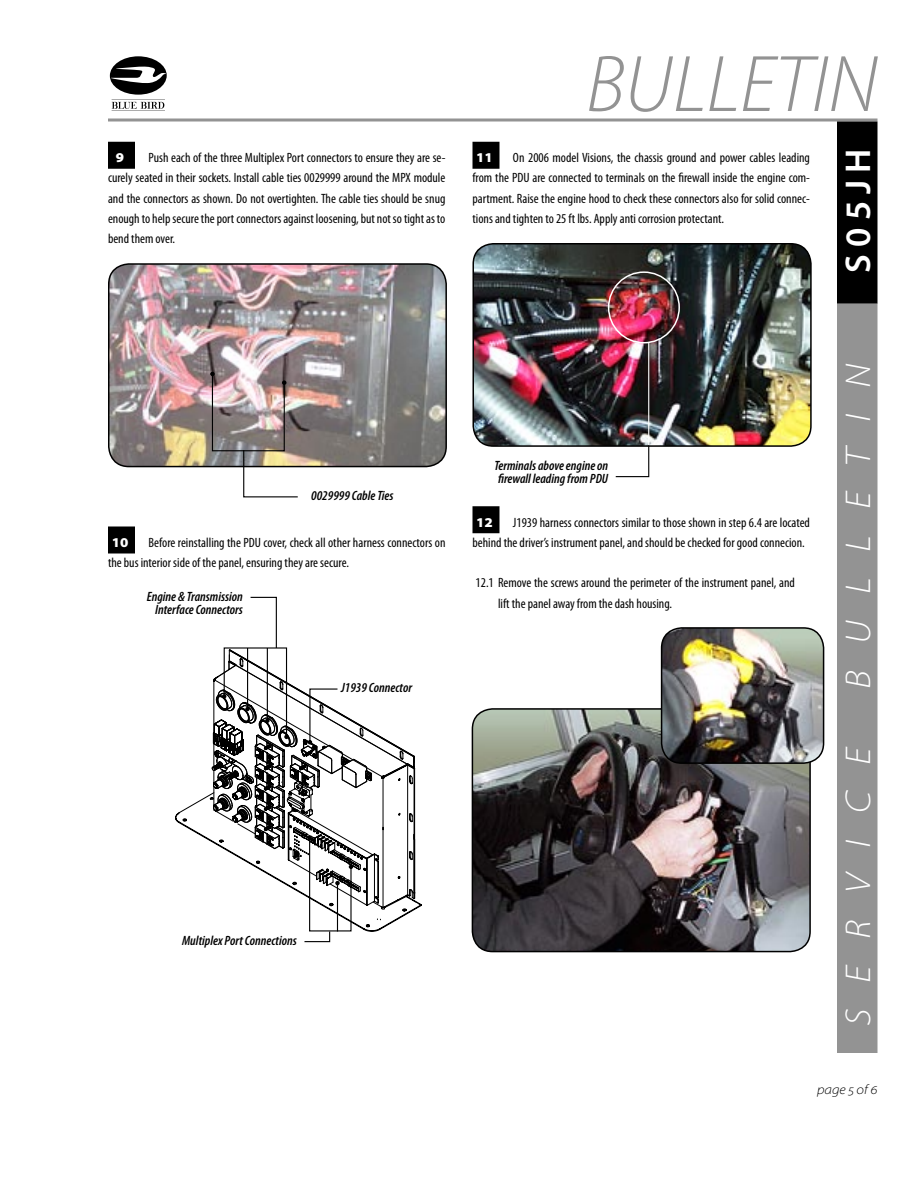
<style>
.page{position:relative;width:918px;height:1188px;background:#fff}
.page>*{position:absolute;margin:0;border:0;box-sizing:border-box;transform-origin:0 0}
.t1{font:italic 300 81px "Myriad Pro";color:#939393}
.t2{font:italic 300 semi-expanded 36px "Myriad Pro";letter-spacing:.73em;color:#fff}
.t3{font:600 36px "Myriad Pro";letter-spacing:.2em;color:#fff}
.Procedure_Step_First{font:condensed 13.5px/20.2px "Myriad Pro";color:#000;text-align:justify}
.Caption_FirstLine{font:italic 600 condensed 13.5px/13.5px "Myriad Pro";color:#000;text-align:right}
.Body_Numbered{font:condensed 13.5px/20.2px "Myriad Pro";color:#000}
.t4{font:italic 300 semi-expanded 13.5px "Myriad Pro";color:#000}
.Procedure_Step_First-2{font:900 semi-expanded 13.5px "Myriad Pro";color:#fff}
</style>
<div class="page">
<svg style="left:108px;top:118px;width:770px;height:4px;background:#acacac"></svg>
<div style="left:837px;top:122px;width:41px;height:182px;background:#000"></div>
<div style="left:837px;top:304px;width:41px;height:749px;background:#939393"></div>
<svg style="left:110px;top:56px;width:57px;height:55px"></svg>
<div style="left:108px;top:142px;width:27px;height:27px;background:#000"></div>
<div style="left:108px;top:526px;width:27px;height:28px;background:#000"></div>
<div style="left:472px;top:142px;width:28px;height:27px;background:#000"></div>
<svg style="left:175px;top:767px;width:247px;height:143px"></svg>
<svg style="left:212px;top:596px;width:203px;height:347px"></svg>
<div style="left:472px;top:506px;width:27px;height:27px;background:#000"></div>
<img style="left:472px;top:243px;width:340px;height:203px">
<hr style="left:648px;top:343px;width:1px;height:102px;background:#fff">
<div style="left:608px;top:271px;width:72px;height:73px;border:2px solid #fff;border-radius:50%"></div>
<svg style="left:615px;top:444px;width:35px;height:34px"></svg>
<svg style="left:471px;top:708px;width:340px;height:244px;background:#5b5758"></svg>
<img style="left:660px;top:627px;width:165px;height:136px">
<img style="left:108px;top:263px;width:339px;height:204px">
<img style="left:210px;top:372px;width:89px;height:126px">
<p class="Procedure_Step_First" style="left:108px;top:148px;width:339px;text-indent:40px">Push each of the three Multiplex Port connectors to ensure they are se&shy;curely seated in their sockets. Install cable ties 0029999 around the MPX module and the connectors as shown. Do not overtighten. The cable ties should be snug enough to help secure the port connectors against loosening, but not so tight as to bend them over.</p>
<p class="Procedure_Step_First-2" style="left:116px;top:150px;width:10px">9</p>
<h1 class="t1" style="left:586px;top:41px;width:293px">BULLETIN</h1>
<p class="Procedure_Step_First" style="left:472px;top:148px;width:339px;text-indent:40px">On 2006 model Visions, the chassis ground and power cables leading from the PDU are connected to terminals on the firewall inside the engine com&shy;partment. Raise the engine hood to check these connectors also for solid connec&shy;tions and tighten to 25 ft lbs. Apply anti corrosion protectant.</p>
<p class="Procedure_Step_First-2" style="left:476px;top:150px;width:18px">11</p>
<h2 class="t3" style="left:838px;top:273px;width:126px;rotate:-90deg">S05JH</h2>
<p class="Caption_FirstLine" style="left:311px;top:489px;width:84px">0029999 Cable Ties</p>
<p class="Procedure_Step_First" style="left:108px;top:532px;width:339px;text-indent:40px">Before reinstalling the PDU cover, check all other harness connectors on the bus interior side of the panel, ensuring they are secure.</p>
<p class="Procedure_Step_First-2" style="left:112px;top:534px;width:18px">10</p>
<p class="Caption_FirstLine" style="left:147px;top:590px;width:98px">Engine &amp; Transmission<br>Interface Connectors</p>
<p class="Caption_FirstLine" style="left:341px;top:681px;width:72px">J1939 Connector</p>
<p class="Caption_FirstLine" style="left:182px;top:934px;width:116px">Multiplex Port Connections</p>
<p class="Caption_FirstLine" style="left:494px;top:459px;width:115px;text-align:left">Terminals above engine on firewall leading from PDU</p>
<p class="Procedure_Step_First" style="left:472px;top:512px;width:339px;text-indent:40px">J1939 harness connectors similar to those shown in step 6.4 are located behind the driver’s instrument panel, and should be checked for good connecion.</p>
<p class="Body_Numbered" style="left:498px;top:573px;width:299px;text-indent:-22px">12.1 Remove the screws around the perimeter of the instrument panel, and lift the panel away from the dash housing.</p>
<p class="Procedure_Step_First-2" style="left:476px;top:514px;width:18px">12</p>
<h2 class="t2" style="left:839px;top:689px;width:327px;rotate:-90deg">BULLETIN</h2>
<h2 class="t2" style="left:839px;top:1026px;width:281px;rotate:-90deg">SERVICE</h2>
<p class="t4" style="left:817px;top:1082px;width:62px">page 5 of 6</p>
</div>
